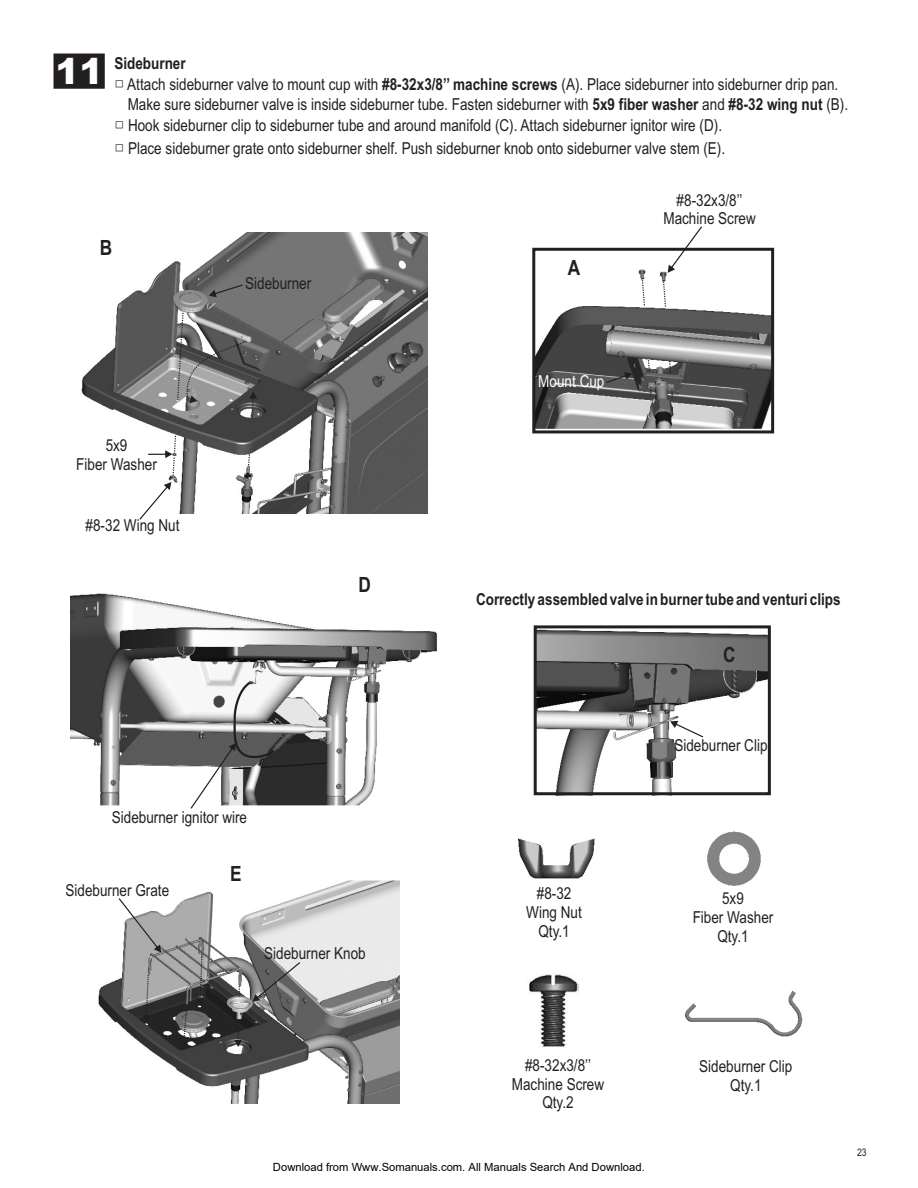
<style>
.page{position:relative;width:918px;height:1188px;background:#fff}
.page>*{position:absolute;margin:0;border:0;box-sizing:border-box;transform-origin:0 0}
.t1{font:700 21px "Arial Narrow";color:#231f20}
.t2{font:16.5px/18.8px "Arial Narrow";color:#231f20;text-align:center}
.t3{font:700 16.5px "Arial Narrow";color:#231f20}
.t4{font:16.5px "Arial Narrow";color:#fff}
.t5{font:11.25px "Arial";color:#000}
.t6{font:10.5px "Arial Narrow";color:#231f20}
.s1{font-family:"Arial";font-weight:900;font-size:36px;color:#fff}
.s2{font-family:"Arial Unicode MS"}
.s3{font-weight:700}
</style>
<div class="page">
<div style="left:54px;top:54px;width:50px;height:34px;background:#231f20"></div>
<img style="left:81px;top:233px;width:346px;height:280px">
<img style="left:536px;top:269px;width:234px;height:160px">
<img style="left:71px;top:593px;width:366px;height:213px">
<img style="left:535px;top:629px;width:234px;height:167px">
<img style="left:98px;top:881px;width:301px;height:222px">
<div style="left:532px;top:248px;width:242px;height:185px;border:3px solid #231f20"></div>
<svg style="left:641px;top:279px;width:12px;height:119px"></svg>
<svg style="left:662px;top:280px;width:12px;height:120px"></svg>
<div style="left:534px;top:625px;width:237px;height:170px;border:3px solid #231f20"></div>
<svg style="left:234px;top:1020px;width:8px;height:27px"></svg>
<svg style="left:142px;top:975px;width:8px;height:47px"></svg>
<svg style="left:196px;top:957px;width:8px;height:49px"></svg>
<svg style="left:180px;top:1004px;width:8px;height:44px"></svg>
<img style="left:518px;top:838px;width:77px;height:41px">
<img style="left:707px;top:832px;width:54px;height:54px">
<img style="left:529px;top:974px;width:49px;height:73px">
<img style="left:685px;top:992px;width:118px;height:45px">
<svg style="left:209px;top:284px;width:34px;height:13px"></svg>
<svg style="left:139px;top:312px;width:118px;height:208px"></svg>
<svg style="left:668px;top:226px;width:34px;height:47px"></svg>
<svg style="left:606px;top:372px;width:26px;height:11px"></svg>
<svg style="left:191px;top:680px;width:85px;height:129px"></svg>
<svg style="left:670px;top:721px;width:33px;height:16px"></svg>
<svg style="left:252px;top:962px;width:48px;height:40px;background:#797979"></svg>
<svg style="left:119px;top:898px;width:42px;height:55px"></svg>
<p class="t3" style="left:55px;top:57px;width:132px"><span class="s1">11</span> Sideburner</p>
<p class="t2" style="left:128px;top:76px;width:722px;line-height:19.8px;text-align:left;text-indent:-13px"><span class="s2">□</span> Attach sideburner valve to mount cup with <span class="s3">#8-32x3/8’’ machine screws</span> (A). Place sideburner into sideburner drip pan.<br>Make sure sideburner valve is inside sideburner tube. Fasten sideburner with <span class="s3">5x9 fiber washer</span> and <span class="s3">#8-32 wing nut</span> (B).</p>
<p class="t2" style="left:114px;top:118px;width:609px"><span class="s2">□</span> Hook sideburner clip to sideburner tube and around manifold (C). Attach sideburner ignitor wire (D).</p>
<p class="t2" style="left:114px;top:140px;width:612px"><span class="s2">□</span> Place sideburner grate onto sideburner shelf. Push sideburner knob onto sideburner valve stem (E).</p>
<p class="t1" style="left:100px;top:240px;width:14px">B</p>
<p class="t2" style="left:76px;top:438px;width:82px">5x9<br>Fiber Washer</p>
<p class="t2" style="left:86px;top:518px;width:96px">#8-32 Wing Nut</p>
<p class="t2" style="left:245px;top:275px;width:68px">Sideburner</p>
<p class="t1" style="left:359px;top:576px;width:14px">D</p>
<p class="t2" style="left:112px;top:810px;width:137px">Sideburner ignitor wire</p>
<p class="t2" style="left:65px;top:882px;width:105px">Sideburner Grate</p>
<p class="t1" style="left:230px;top:865px;width:13px">E</p>
<p class="t2" style="left:264px;top:945px;width:103px">Sideburner Knob</p>
<p class="t1" style="left:568px;top:259px;width:14px">A</p>
<p class="t4" style="left:538px;top:375px;width:68px">Mount Cup</p>
<p class="t2" style="left:663px;top:192px;width:94px">#8-32x3/8’’<br>Machine Screw</p>
<p class="t3" style="left:476px;top:593px;width:366px">Correctly assembled valve in burner tube and venturi clips</p>
<p class="t1" style="left:723px;top:647px;width:14px">C</p>
<p class="t2" style="left:674px;top:737px;width:95px">Sideburner Clip</p>
<p class="t2" style="left:526px;top:886px;width:57px">#8-32<br>Wing Nut<br>Qty.1</p>
<p class="t2" style="left:693px;top:891px;width:82px">5x9<br>Fiber Washer<br>Qty.1</p>
<p class="t2" style="left:512px;top:1057px;width:94px">#8-32x3/8’’<br>Machine Screw<br>Qty.2</p>
<p class="t2" style="left:699px;top:1058px;width:95px">Sideburner Clip<br>Qty.1</p>
<p class="t5" style="left:273px;top:1160px;width:373px">Download from Www.Somanuals.com. All Manuals Search And Download.</p>
<p class="t6" style="left:857px;top:1148px;width:11px">23</p>
</div>
